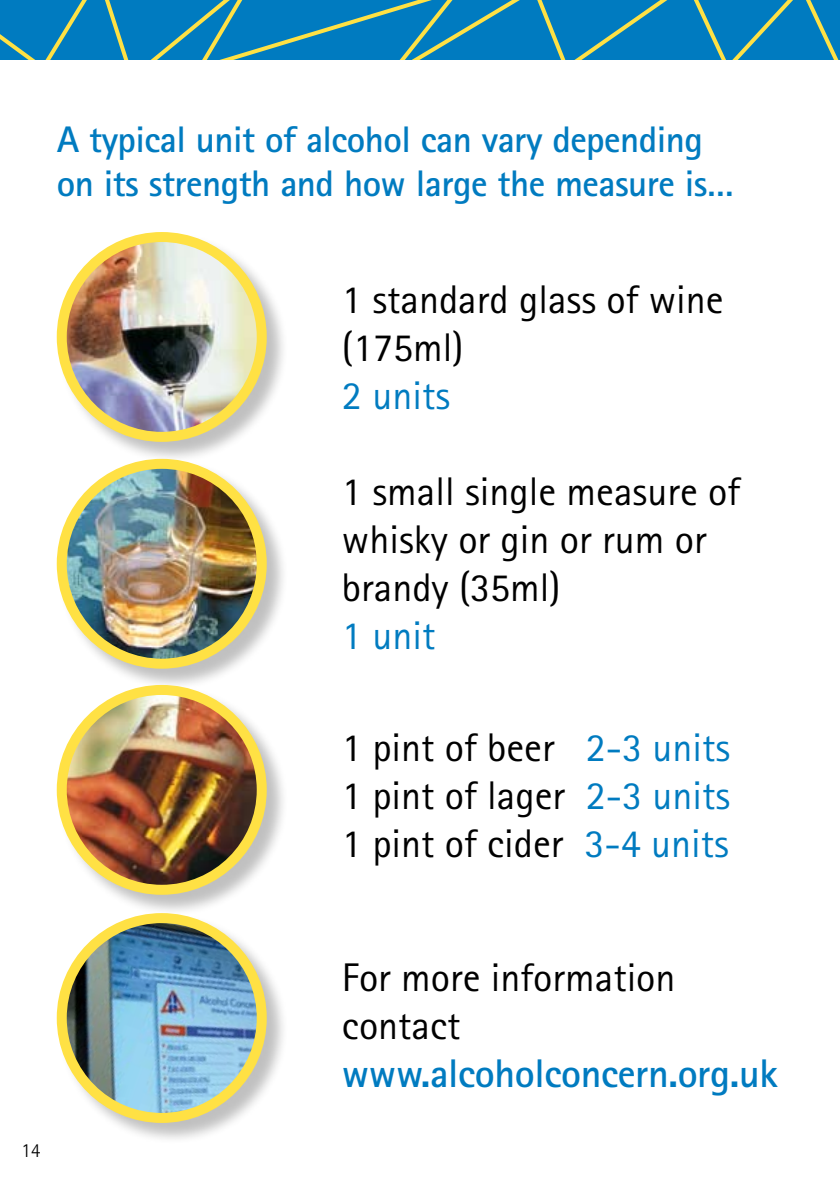
<style>
.page{position:relative;width:840px;height:1191px;background:#fff}
.page>*{position:absolute;margin:0;border:0;box-sizing:border-box;transform-origin:0 0}
.t1{font:40px/48px "Rotis Sans Serif Std";color:#000}
.t2{font:700 40px "Rotis Sans Serif Std";letter-spacing:-.01em;color:#007bc0}
.t3{font:40px "Rotis Sans Serif Std";color:#007bc0}
.t4{font:700 37px/44.4px "Rotis Sans Serif Std";letter-spacing:-.015em;color:#007bc0}
.t5{font:300 20px "Rotis Sans Serif Std";color:#000}
.s1{color:#007bc0}
</style>
<div class="page">
<svg style="left:0;top:0;width:839px;height:60px;background:#1684b4"></svg>
<div style="left:57px;top:232px;width:232px;height:232px;background:#000;opacity:.25"></div>
<img style="left:62px;top:237px;width:199px;height:200px;border-radius:100px">
<div style="left:57px;top:232px;width:209px;height:210px;border:10px solid #ffe144;border-radius:50%"></div>
<div style="left:57px;top:459px;width:232px;height:232px;background:#000;opacity:.25"></div>
<img style="left:62px;top:464px;width:199px;height:199px;border-radius:100px">
<div style="left:57px;top:459px;width:209px;height:209px;border:10px solid #ffe144;border-radius:50%"></div>
<div style="left:57px;top:685px;width:232px;height:232px;background:#000;opacity:.25"></div>
<img style="left:62px;top:690px;width:199px;height:199px;border-radius:100px">
<div style="left:57px;top:685px;width:209px;height:209px;border:10px solid #ffe144;border-radius:50%"></div>
<div style="left:57px;top:913px;width:232px;height:232px;background:#000;opacity:.25"></div>
<img style="left:62px;top:918px;width:199px;height:200px;border-radius:100px">
<div style="left:57px;top:913px;width:209px;height:210px;border:10px solid #ffe144;border-radius:50%"></div>
<p class="t4" style="left:57px;top:116px;width:678px">A typical unit of alcohol can vary depending on its strength and how large the measure is…</p>
<p class="t1" style="left:342px;top:275px;width:383px">1 standard glass of wine (175ml)</p>
<p class="t3" style="left:342px;top:371px;width:110px">2 units</p>
<p class="t1" style="left:342px;top:467px;width:399px">1 small single measure of whisky or gin or rum or brandy (35ml)</p>
<p class="t3" style="left:342px;top:611px;width:95px">1 unit</p>
<p class="t1" style="left:342px;top:723px;width:390px;text-align:justify">1 pint of beer <span class="s1">2-3 units </span>1 pint of lager <span class="s1">2-3 units </span>1 pint of cider <span class="s1">3-4 units</span></p>
<p class="t5" style="left:21px;top:1138px;width:21px">14</p>
<p class="t1" style="left:342px;top:953px;width:335px">For more information contact</p>
<p class="t2" style="left:342px;top:1048px;width:437px">www.alcoholconcern.org.uk</p>
</div>
